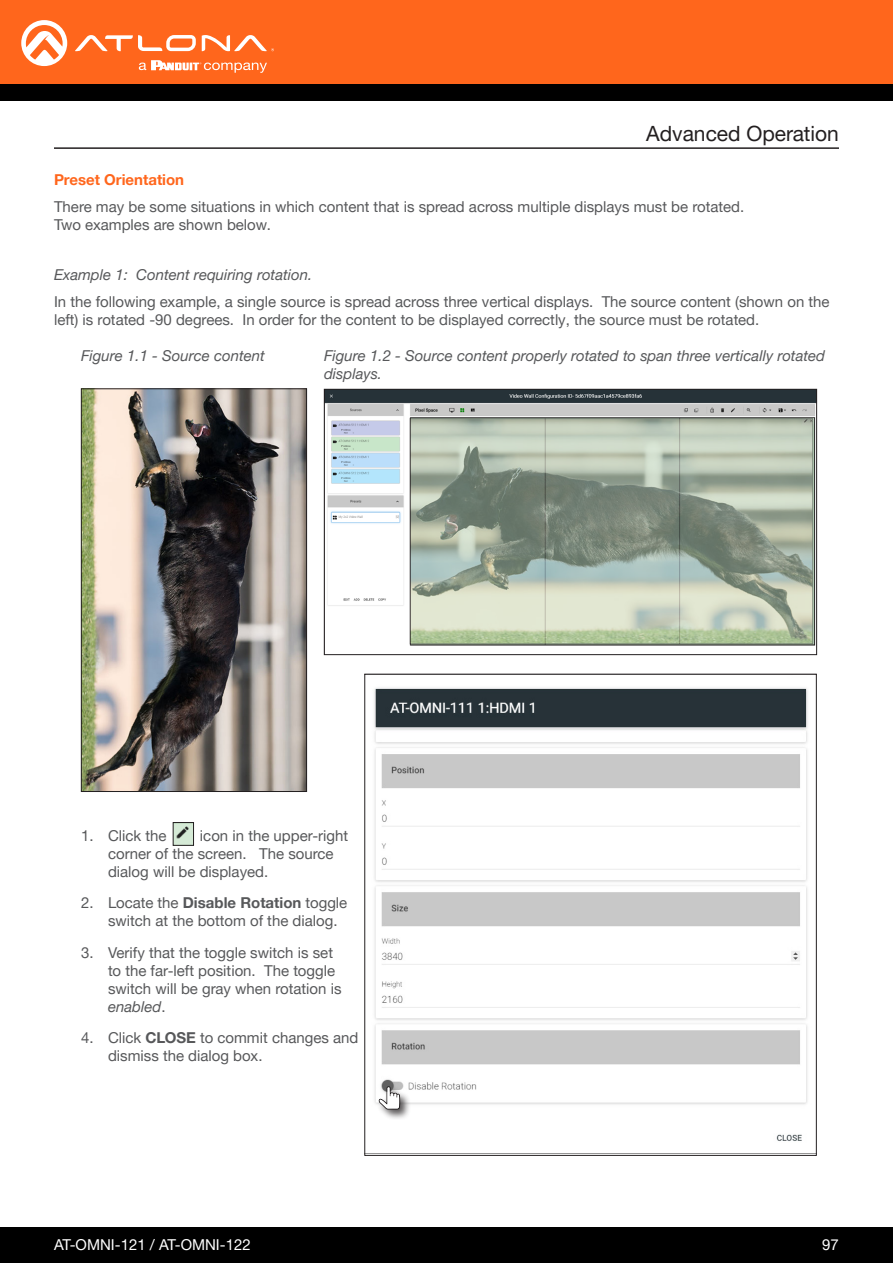
<style>
.page{position:relative;width:893px;height:1263px;background:#fff}
.page>*{position:absolute;margin:0;border:0;box-sizing:border-box;transform-origin:0 0}
.Non_TOC_Section_Head{font:21px "Helvetica Neue LTW1 G";color:#231f20}
.General_Text{font:15px/18px "Helvetica Neue LTW1 G";color:#57585a}
.General_Text-2{font:italic 15px/18px "Helvetica Neue LTW1 G";color:#57585a}
.t1{font:15px "Helvetica Neue LTW1 G";color:#fff}
.General_Text-3{font:700 15px "Helvetica Neue LTW1 G";color:#ff661c}
.s1{font-weight:700}
.s2{font-style:italic}
</style>
<div class="page">
<div style="left:0;top:1227px;width:893px;height:36px;background:#000"></div>
<div style="left:0;top:0;width:893px;height:84px;background:#ff661c"></div>
<div style="left:0;top:84px;width:893px;height:16px;background:#000"></div>
<svg style="left:75px;top:35px;width:121px;height:16px"></svg>
<svg style="left:202px;top:35px;width:72px;height:16px"></svg>
<svg style="left:21px;top:20px;width:46px;height:46px"></svg>
<svg style="left:139px;top:60px;width:128px;height:13px"></svg>
<hr style="left:54px;top:147px;width:785px;height:2px;background:#231f20">
<img style="left:374px;top:688px;width:434px;height:453px">
<img style="left:175px;top:824px;width:17px;height:19px">
<div style="left:173px;top:822px;width:21px;height:23px;border:1px solid #231f20"></div>
<img style="left:83px;top:390px;width:222px;height:400px">
<div style="left:81px;top:388px;width:226px;height:404px;border:1px solid #231f20"></div>
<img style="left:326px;top:391px;width:489px;height:255px">
<div style="left:324px;top:389px;width:493px;height:266px;border:1px solid #231f20"></div>
<img style="left:412px;top:420px;width:399px;height:222px">
<div style="left:377px;top:1084px;width:34px;height:36px;background:#231f20;opacity:.75"></div>
<svg style="left:378px;top:1086px;width:22px;height:23px"></svg>
<p class="General_Text-3" style="left:54px;top:170px;width:132px">Preset Orientation</p>
<p class="Non_TOC_Section_Head" style="left:646px;top:120px;width:194px">Advanced Operation</p>
<p class="General_Text" style="left:54px;top:198px;width:692px">There may be some situations in which content that is spread across multiple displays must be rotated.<br>Two examples are shown below.</p>
<p class="General_Text-2" style="left:54px;top:265px;width:260px">Example 1: Content requiring rotation.</p>
<p class="General_Text" style="left:54px;top:292px;width:777px">In the following example, a single source is spread across three vertical displays. The source content (shown on the left) is rotated -90 degrees. In order for the content to be displayed correctly, the source must be rotated.</p>
<p class="General_Text-2" style="left:81px;top:346px;width:185px">Figure 1.1 - Source content</p>
<p class="General_Text-2" style="left:324px;top:346px;width:503px">Figure 1.2 - Source content properly rotated to span three vertically rotated displays.</p>
<p class="General_Text" style="left:81px;top:826px;width:87px">1. Click the</p>
<p class="General_Text" style="left:108px;top:826px;width:242px;text-indent:92px">icon in the upper-right corner of the screen. The source dialog will be displayed.</p>
<p class="General_Text" style="left:108px;top:894px;width:241px;text-indent:-27px">2. Locate the <span class="s1">Disable Rotation</span> toggle switch at the bottom of the dialog.</p>
<p class="General_Text" style="left:108px;top:943px;width:235px;text-indent:-27px">3. Verify that the toggle switch is set to the far-left position. The toggle switch will be gray when rotation is <span class="s2">enabled</span>.</p>
<p class="General_Text" style="left:108px;top:1029px;width:252px;text-indent:-27px">4. Click <span class="s1">CLOSE</span> to commit changes and dismiss the dialog box.</p>
<p class="t1" style="left:54px;top:1235px;width:198px">AT-OMNI-121 / AT-OMNI-122</p>
<p class="t1" style="left:822px;top:1235px;width:18px">97</p>
</div>
